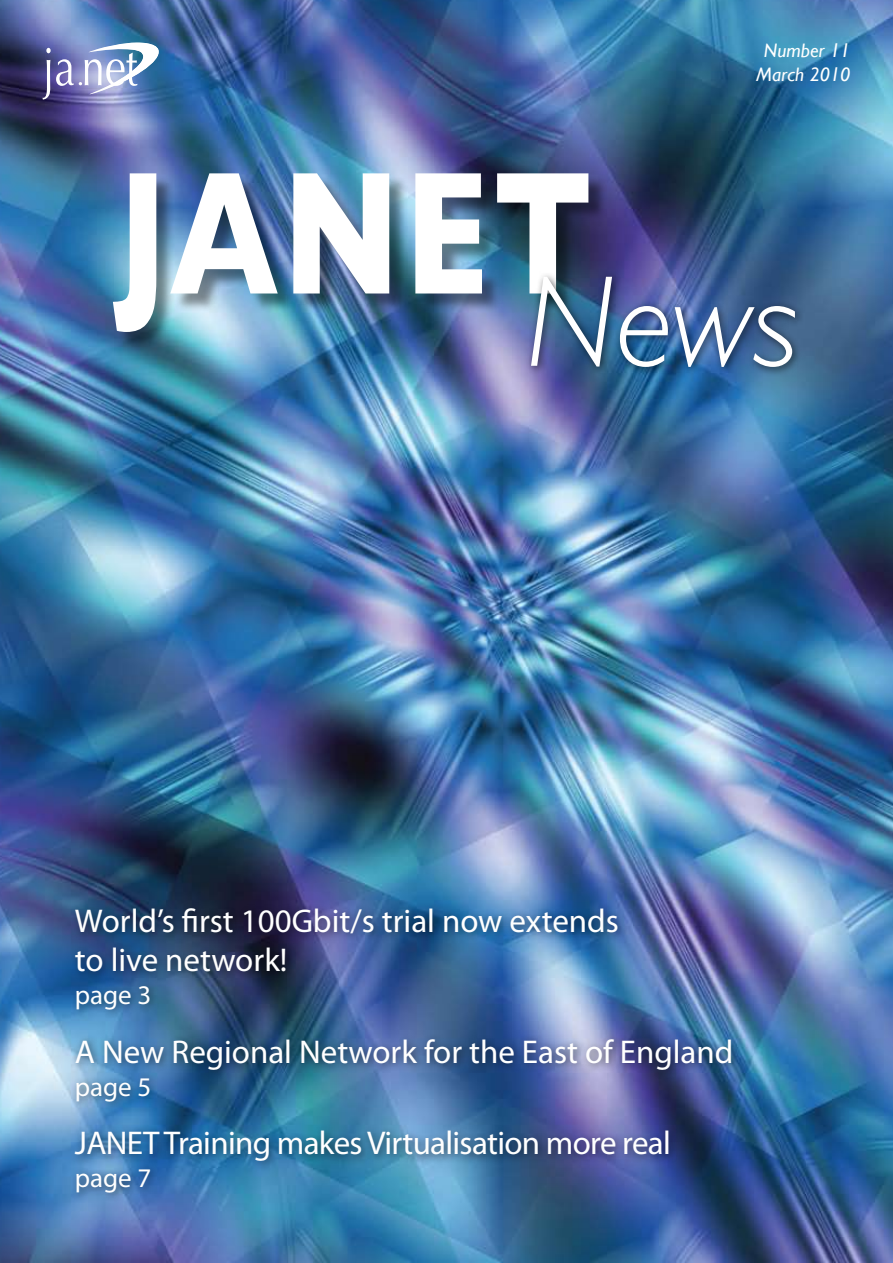
<style>
.page{position:relative;width:893px;height:1263px;background:#fff}
.page>*{position:absolute;margin:0;border:0;box-sizing:border-box;transform-origin:0 0}
.t1{font:700 177.45px "Gill Sans";letter-spacing:.03em;color:#fff;scale:.74 1}
.t2{font:33px/39px "Myriad Pro";color:#fff}
.t3{font:33px "Myriad Pro";letter-spacing:-.02em;color:#fff}
.t4{font:27px "Myriad Pro";color:#fff}
.t5{font:italic 19.5px/23.4px "Gill Sans";color:#fff;text-align:center}
</style>
<div class="page">
<img style="left:0;top:0;width:893px;height:1263px">
<svg style="left:43px;top:43px;width:119px;height:57px"></svg>
<div style="left:115px;top:176px;width:646px;height:237px;background:#000;opacity:.43"></div>
<div style="left:525px;top:270px;width:368px;height:173px;background:#000;opacity:.61"></div>
<div style="left:69px;top:902px;width:824px;height:361px;background:#000;opacity:.54"></div>
<p class="t5" style="left:756px;top:39px;width:96px">Number 11<br>March 2010</p>
<h1 class="t1" style="left:116px;top:130px;width:923px">JANET<sub>News</sub></h1>
<p class="t2" style="left:75px;top:901px;width:546px">World’s first 100Gbit/s trial now extends to live network!</p>
<p class="t4" style="left:75px;top:978px;width:78px">page 3</p>
<p class="t2" style="left:75px;top:1031px;width:660px">A New Regional Network for the East of England</p>
<p class="t4" style="left:75px;top:1070px;width:78px">page 5</p>
<p class="t3" style="left:75px;top:1122px;width:598px">JANET Training makes Virtualisation more real</p>
<p class="t4" style="left:75px;top:1161px;width:78px">page 7</p>
</div>
